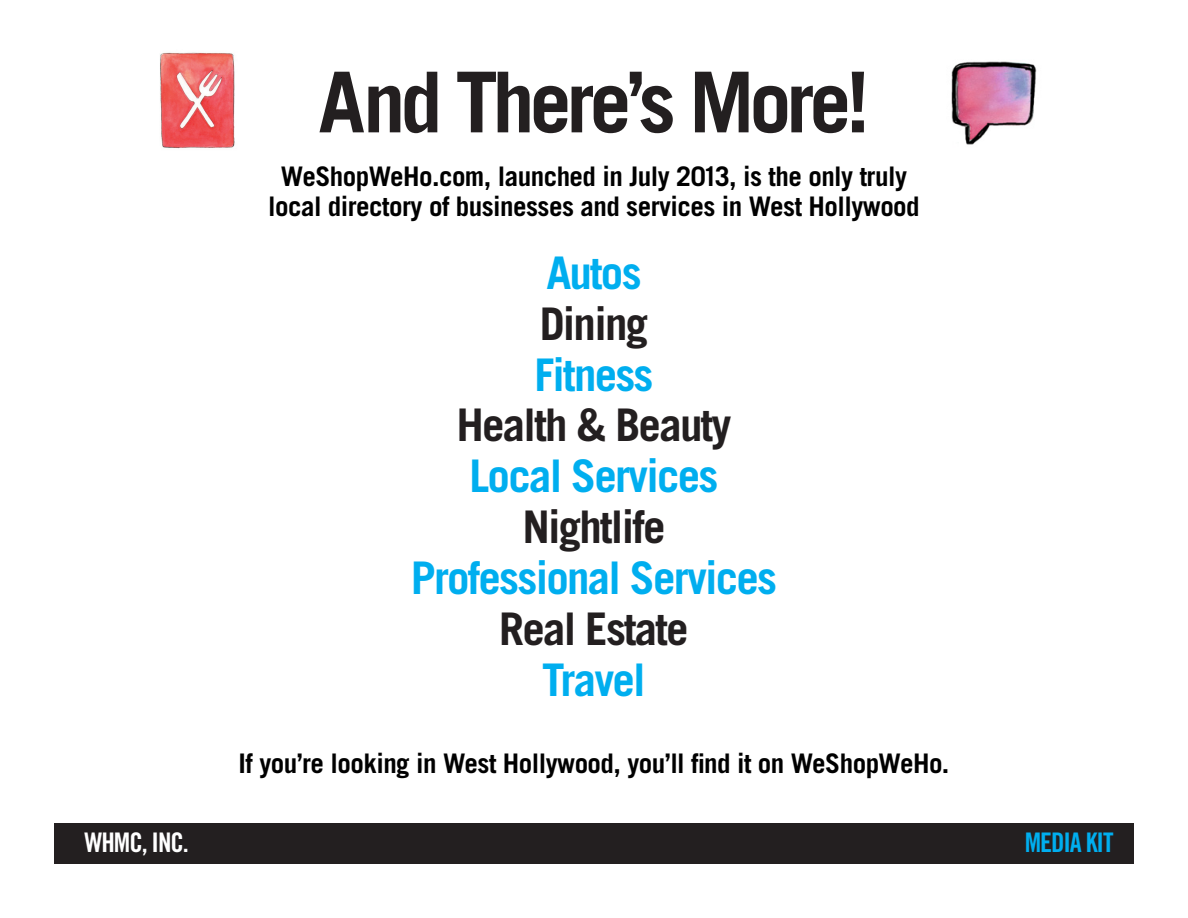
<style>
.page{position:relative;width:1188px;height:918px;background:#fff}
.page>*{position:absolute;margin:0;border:0;box-sizing:border-box;transform-origin:0 0}
.t1{font:700 84px "Trade Gothic";letter-spacing:-.06em;color:#231f20}
.t2{font:700 45px "Trade Gothic";letter-spacing:-.04em;color:#00aeef}
.t3{font:700 45px "Trade Gothic";letter-spacing:-.04em;color:#231f20}
.t4{font:700 27px/30px "Trade Gothic";letter-spacing:-.02em;color:#000;text-align:center}
.t5{font:27px "Trade Gothic Bold Cond Twenty";letter-spacing:-.04em;color:#fff}
.t6{font:27px "Trade Gothic Bold Cond Twenty";letter-spacing:-.04em;color:#00aeef}
</style>
<div class="page">
<div style="left:54px;top:823px;width:1080px;height:40px;background:#231f20"></div>
<img style="left:160px;top:52px;width:75px;height:97px">
<img style="left:951px;top:61px;width:86px;height:84px">
<h1 class="t1" style="left:318px;top:51px;width:553px">And There’s More!</h1>
<p class="t4" style="left:268px;top:161px;width:653px">WeShopWeHo.com, launched in July 2013, is the only truly local directory of businesses and services in West Hollywood</p>
<h2 class="t2" style="left:546px;top:245px;width:97px">Autos</h2>
<h2 class="t3" style="left:540px;top:296px;width:110px">Dining</h2>
<h2 class="t2" style="left:534px;top:347px;width:121px">Fitness</h2>
<h2 class="t3" style="left:457px;top:398px;width:276px">Health &amp; Beauty</h2>
<h2 class="t2" style="left:469px;top:449px;width:251px">Local Services</h2>
<h2 class="t3" style="left:522px;top:500px;width:145px">Nightlife</h2>
<h2 class="t2" style="left:411px;top:551px;width:368px">Professional Services</h2>
<h2 class="t3" style="left:499px;top:602px;width:191px">Real Estate</h2>
<h2 class="t2" style="left:542px;top:653px;width:105px">Travel</h2>
<p class="t4" style="left:238px;top:748px;width:713px">If you’re looking in West Hollywood, you’ll find it on WeShopWeHo.</p>
<p class="t5" style="left:85px;top:826px;width:106px">WHMC, INC.</p>
<p class="t6" style="left:1025px;top:826px;width:90px">MEDIA KIT</p>
</div>
